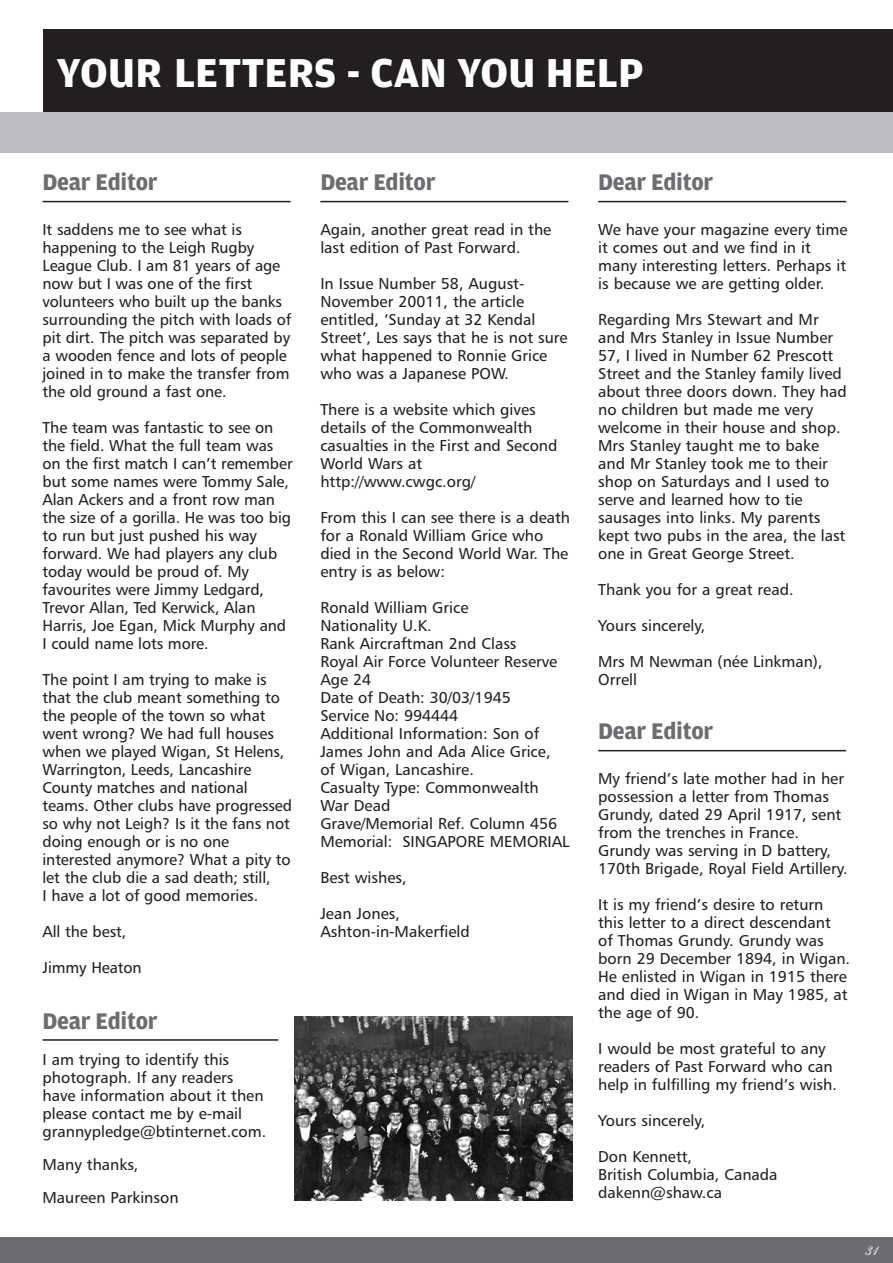
<style>
.page{position:relative;width:893px;height:1263px;background:#fff}
.page>*{position:absolute;margin:0;border:0;box-sizing:border-box;transform-origin:0 0}
.t1{font:700 42.9px "Amplitude";color:#fff}
.t2{font:700 24px "Amplitude";letter-spacing:-.01em;color:#6c6d70}
.t3{font:18px "Shelley Andante BT";color:#fff}
.t4{font:15.75px/18px "Humanist 777 BT Roman B";color:#231f20}
</style>
<div class="page">
<div style="left:0;top:1237px;width:893px;height:26px;background:#6c6d70"></div>
<hr style="left:43px;top:201px;width:248px;height:1px;background:#231f20">
<hr style="left:320px;top:201px;width:248px;height:1px;background:#231f20">
<hr style="left:598px;top:201px;width:248px;height:1px;background:#231f20">
<hr style="left:598px;top:750px;width:248px;height:1px;background:#231f20">
<div style="left:43px;top:30px;width:850px;height:102px;background:#231f20"></div>
<div style="left:1px;top:113px;width:892px;height:40px;background:#bcbdc0"></div>
<hr style="left:43px;top:1039px;width:235px;height:2px;background:#231f20">
<img style="left:295px;top:1016px;width:278px;height:184px">
<h1 class="t1" style="left:57px;top:47px;width:589px">YOUR LETTERS - CAN YOU HELP</h1>
<h2 class="t2" style="left:43px;top:168px;width:117px">Dear Editor</h2>
<p class="t4" style="left:43px;top:222px;width:250px">It saddens me to see what is happening to the Leigh Rugby<br>League Club. I am 81 years of age now but I was one of the first volunteers who built up the banks surrounding the pitch with loads of pit dirt. The pitch was separated by a wooden fence and lots of people joined in to make the transfer from the old ground a fast one.</p>
<p class="t4" style="left:43px;top:420px;width:252px">The team was fantastic to see on the field. What the full team was on the first match I can’t remember but some names were Tommy Sale,<br>Alan Ackers and a front row man the size of a gorilla. He was too big to run but just pushed his way forward. We had players any club today would be proud of. My favourites were Jimmy Ledgard,<br>Trevor Allan, Ted Kerwick, Alan<br>Harris, Joe Egan, Mick Murphy and<br>I could name lots more.</p>
<p class="t4" style="left:43px;top:672px;width:251px">The point I am trying to make is that the club meant something to the people of the town so what went wrong? We had full houses when we played Wigan, St Helens,<br>Warrington, Leeds, Lancashire<br>County matches and national teams. Other clubs have progressed so why not Leigh? Is it the fans not doing enough or is no one interested anymore? What a pity to let the club die a sad death; still,<br>I have a lot of good memories.</p>
<p class="t4" style="left:43px;top:924px;width:85px">All the best,</p>
<p class="t4" style="left:43px;top:960px;width:101px">Jimmy Heaton</p>
<h2 class="t2" style="left:43px;top:1006px;width:117px">Dear Editor</h2>
<p class="t4" style="left:43px;top:1051px;width:225px">I am trying to identify this photograph. If any readers have information about it then please contact me by e-mail grannypledge@btinternet.com.</p>
<p class="t4" style="left:43px;top:1149px;width:138px;line-height:33px">Many thanks,<br>Maureen Parkinson</p>
<h2 class="t2" style="left:320px;top:168px;width:117px">Dear Editor</h2>
<p class="t4" style="left:320px;top:222px;width:233px">Again, another great read in the last edition of Past Forward.</p>
<p class="t4" style="left:320px;top:276px;width:249px">In Issue Number 58, August-<br>November 20011, the article entitled, ‘Sunday at 32 Kendal<br>Street’, Les says that he is not sure what happened to Ronnie Grice who was a Japanese POW.</p>
<p class="t4" style="left:320px;top:402px;width:239px">There is a website which gives details of the Commonwealth casualties in the First and Second<br>World Wars at http://www.cwgc.org/</p>
<p class="t4" style="left:320px;top:510px;width:251px">From this I can see there is a death for a Ronald William Grice who died in the Second World War. The entry is as below:</p>
<p class="t4" style="left:320px;top:600px;width:251px">Ronald William Grice<br>Nationality U.K.<br>Rank Aircraftman 2nd Class<br>Royal Air Force Volunteer Reserve<br>Age 24<br>Date of Death: 30/03/1945<br>Service No: 994444<br>Additional Information: Son of<br>James John and Ada Alice Grice,<br>of Wigan, Lancashire.<br>Casualty Type: Commonwealth<br>War Dead<br>Grave/Memorial Ref. Column 456<br>Memorial: SINGAPORE MEMORIAL</p>
<p class="t4" style="left:320px;top:870px;width:88px">Best wishes,</p>
<p class="t4" style="left:320px;top:906px;width:151px">Jean Jones,<br>Ashton-in-Makerfield</p>
<h2 class="t2" style="left:598px;top:168px;width:117px">Dear Editor</h2>
<p class="t4" style="left:598px;top:222px;width:251px">We have your magazine every time it comes out and we find in it many interesting letters. Perhaps it is because we are getting older.</p>
<p class="t4" style="left:598px;top:312px;width:250px">Regarding Mrs Stewart and Mr and Mrs Stanley in Issue Number<br>57, I lived in Number 62 Prescott<br>Street and the Stanley family lived about three doors down. They had no children but made me very welcome in their house and shop.<br>Mrs Stanley taught me to bake and Mr Stanley took me to their shop on Saturdays and I used to serve and learned how to tie sausages into links. My parents kept two pubs in the area, the last one in Great George Street.</p>
<p class="t4" style="left:598px;top:582px;width:197px">Thank you for a great read.</p>
<p class="t4" style="left:598px;top:618px;width:109px">Yours sincerely,</p>
<p class="t4" style="left:598px;top:654px;width:226px">Mrs M Newman (née Linkman),<br>Orrell</p>
<h2 class="t2" style="left:598px;top:717px;width:117px">Dear Editor</h2>
<p class="t4" style="left:598px;top:771px;width:251px">My friend’s late mother had in her possession a letter from Thomas<br>Grundy, dated 29 April 1917, sent from the trenches in France.<br>Grundy was serving in D battery,<br>170th Brigade, Royal Field Artillery.</p>
<p class="t4" style="left:598px;top:897px;width:253px">It is my friend’s desire to return this letter to a direct descendant<br>of Thomas Grundy. Grundy was born 29 December 1894, in Wigan.<br>He enlisted in Wigan in 1915 there and died in Wigan in May 1985, at the age of 90.</p>
<p class="t4" style="left:598px;top:1041px;width:240px">I would be most grateful to any readers of Past Forward who can help in fulfilling my friend’s wish.</p>
<p class="t4" style="left:598px;top:1113px;width:109px">Yours sincerely,</p>
<p class="t4" style="left:598px;top:1149px;width:181px">Don Kennett,<br>British Columbia, Canada dakenn@shaw.ca</p>
<p class="t3" style="left:865px;top:1242px;width:14px">31</p>
</div>
